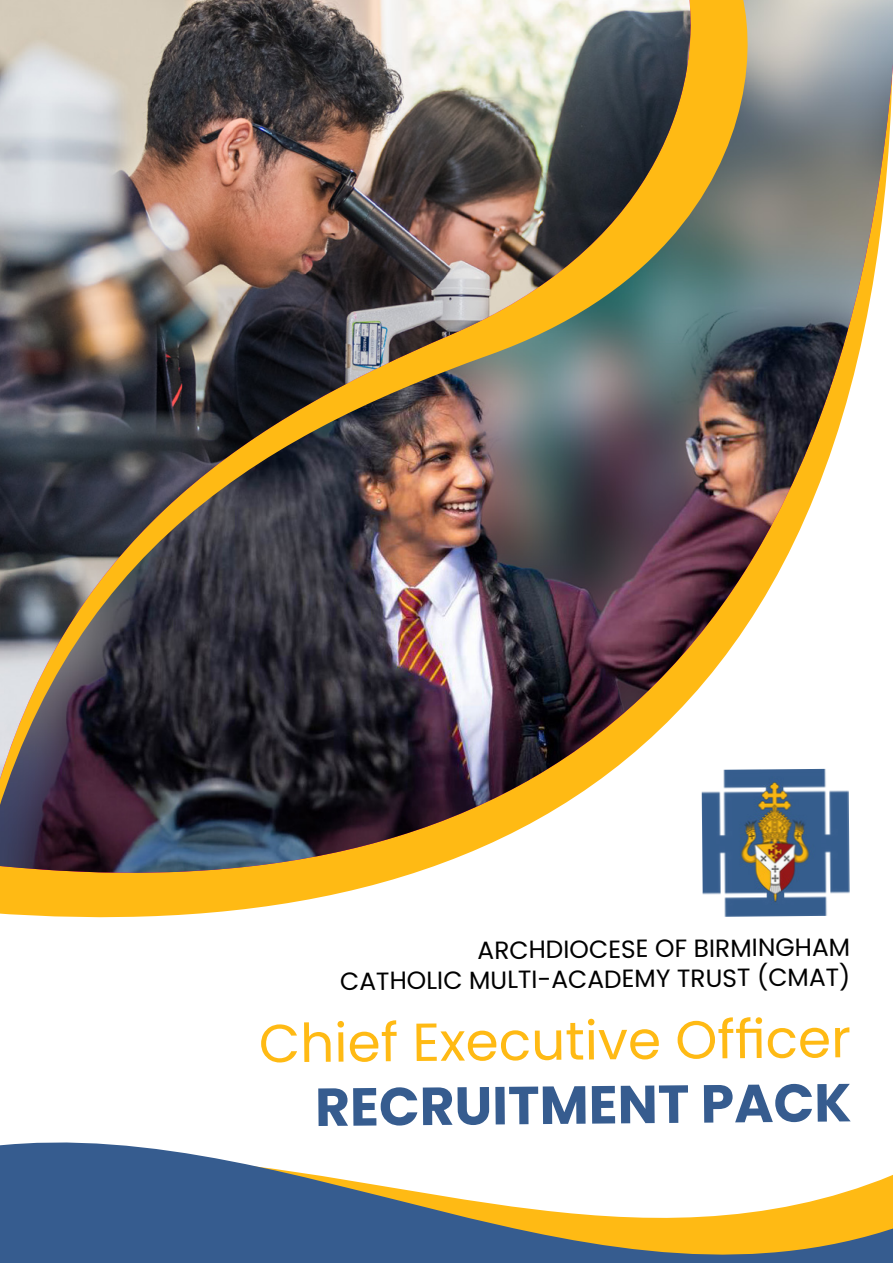
<style>
.page{position:relative;width:893px;height:1263px;background:#fff}
.page>*{position:absolute;margin:0;border:0;box-sizing:border-box;transform-origin:0 0}
.t1{font:53.4px "Poppins";color:#ffba14}
.t2{font:700 53.4px "Poppins";color:#365c8f}
.t3{font:24.9px/29.2px "Poppins";color:#000;text-align:right}
</style>
<div class="page">
<img style="left:812px;top:0;width:81px;height:769px">
<svg style="left:0;top:1142px;width:893px;height:121px"></svg>
<img style="left:724px;top:769px;width:126px;height:148px">
<svg style="left:767px;top:0;width:45px;height:904px"></svg>
<img style="left:0;top:0;width:767px;height:914px">
<img style="left:0;top:0;width:699px;height:779px">
<p class="t3" style="left:339px;top:939px;width:512px;rotate:-1deg">ARCHDIOCESE OF BIRMINGHAM<br>CATHOLIC MULTI-ACADEMY TRUST (CMAT)</p>
<h1 class="t1" style="left:258px;top:1015px;width:594px;rotate:-1deg">Chief Executive Offi cer</h1>
<h1 class="t2" style="left:314px;top:1078px;width:538px;rotate:-1deg">RECRUITMENT PACK</h1>
</div>
